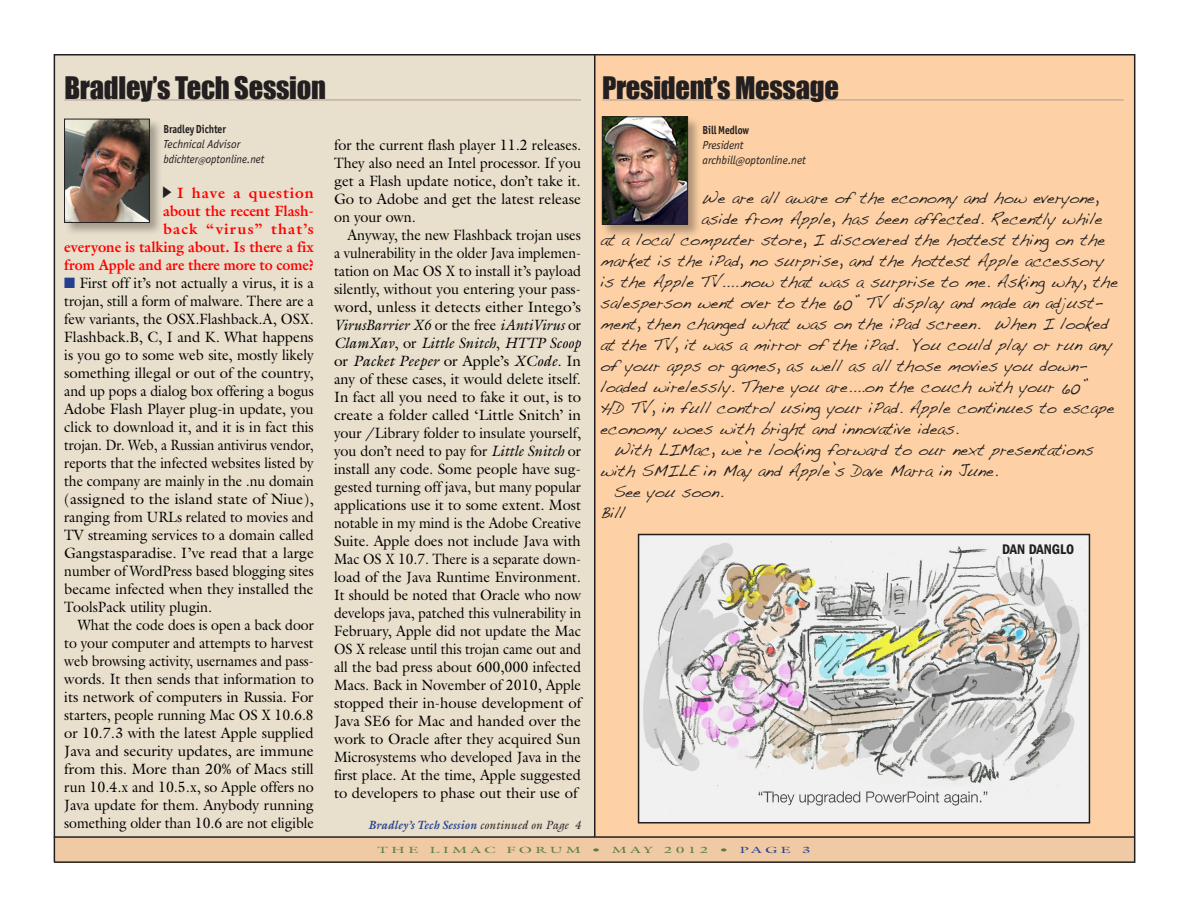
<style>
.page{position:relative;width:1188px;height:918px;background:#fff}
.page>*{position:absolute;margin:0;border:0;box-sizing:border-box;transform-origin:0 0}
.Heads{font:28.5px "Impact";letter-spacing:-.01em;color:#231f20}
.Body__No_Indents{font:16.5px/21px "Handwriting Dakota";color:#231f20;scale:.95 1}
.Body__No_Indents-2{font:15px/18px "Galliard Pro";color:#000;text-align:justify;scale:.95 1}
.Body__No_Indents-3{font:15px/18px "Galliard Pro";color:#000;text-align:justify}
.Body__No_Indents-4{font:15px/18px "Galliard Pro";color:#000;text-align:justify;scale:.93 1}
.Body__No_Indents-5{font:700 15px/18px "Galliard Pro";color:#f00;text-align:right}
.t1{font:600 condensed 14.4px "Franklin Gothic";color:#231f20}
.t2{font:italic 12px/15px "Officina Sans";letter-spacing:-.005em;color:#231f20}
.Body__No_Indents-6{font:italic 700 12px "Galliard Pro";letter-spacing:.015em;color:#253f8e;scale:.95 1}
.Officina_Book__No_In{font:700 12px "Officina Sans";letter-spacing:-.005em;color:#231f20;scale:.85 1}
.t3{font:9px "Galliard Pro";letter-spacing:.2em;color:#5b7c42;scale:1.75 1}
.s1{font-size:9px}
.s2{color:#253f8e}
.s3{font-style:italic}
.s4{font-weight:400;color:#231f20}
.s5{font-size:10.5px}
</style>
<div class="page">
<div style="left:54px;top:838px;width:1080px;height:25px;background:#efcaa4"></div>
<div style="left:595px;top:55px;width:540px;height:783px;background:#fdd1a5"></div>
<div style="left:55px;top:55px;width:540px;height:783px;background:#e8dfcc"></div>
<img style="left:641px;top:537px;width:446px;height:284px">
<div style="left:638px;top:534px;width:452px;height:290px;border:2px solid #231f20"></div>
<hr style="left:594px;top:55px;width:2px;height:782px;background:#231f20">
<hr style="left:54px;top:836px;width:1080px;height:2px;background:#231f20">
<hr style="left:65px;top:99px;width:516px;height:2px;background:#b5a197">
<div style="left:64px;top:118px;width:99px;height:118px;background:#231f20;opacity:.35"></div>
<img style="left:66px;top:121px;width:82px;height:100px">
<div style="left:64px;top:119px;width:86px;height:104px;border:1px solid #231f20"></div>
<div style="left:602px;top:116px;width:99px;height:122px;background:#231f20;opacity:.35"></div>
<img style="left:604px;top:119px;width:82px;height:104px">
<div style="left:602px;top:117px;width:86px;height:108px;border:1px solid #231f20"></div>
<hr style="left:602px;top:99px;width:522px;height:2px;background:#b5a197">
<p class="Heads" style="left:65px;top:66px;width:263px">Bradley’s Tech Session</p>
<p class="Officina_Book__No_In" style="left:163px;top:121px;width:75px">Bradley Dichter</p>
<p class="t2" style="left:163px;top:136px;width:102px">Technical Advisor bdichter<span class="s1">@</span>optonline.net</p>
<p class="Body__No_Indents-5" style="left:64px;top:184px;width:251px">I have a question<br>about the recent Flash-<br>back “virus” that’s<br>everyone is talking about. Is there a fix from Apple and are there more to come?</p>
<p class="Body__No_Indents-3" style="left:64px;top:274px;width:251px"><span class="s2">■</span> First off it’s not actually a virus, it is a trojan, still a form of malware. There are a few variants, the OSX.Flashback.A, OSX.<br>Flashback.B, C, I and K. What happens is you go to some web site, mostly likely something illegal or out of the country, and up pops a dialog box offering a bogus Adobe Flash Player plug-in update, you click to download it, and it is in fact this trojan. Dr. Web, a Russian antivirus vendor, reports that the infected websites listed by the company are mainly in the .nu domain (assigned to the island state of Niue), ranging from URLs related to movies and TV streaming services to a domain called Gangstasparadise. I’ve read that a large number of WordPress based blogging sites became infected when they installed the ToolsPack utility plugin.</p>
<p class="Body__No_Indents-4" style="left:64px;top:616px;width:270px;text-indent:14px">What the code does is open a back door to your computer and attempts to harvest web browsing activity, usernames and pass&shy;words. It then sends that information to its network of computers in Russia. For starters, people running Mac OS X 10.6.8 or 10.7.3 with the latest Apple supplied Java and security updates, are immune from this. More than 20% of Macs still run 10.4.x and 10.5.x, so Apple offers no Java update for them. Anybody running something older than 10.6 are not eligible</p>
<p class="Body__No_Indents-2" style="left:334px;top:135px;width:262px">for the current flash player 11.2 releases.<br>They also need an Intel processor. If you get a Flash update notice, don’t take it.<br>Go to Adobe and get the latest release on your own.</p>
<p class="Body__No_Indents-2" style="left:334px;top:225px;width:262px;text-indent:13px">Anyway, the new Flashback trojan uses a vulnerability in the older Java implemen&shy;tation on Mac OS X to install it’s payload silently, without you entering your pass&shy;word, unless it detects either Intego’s <span class="s3">VirusBarrier X6</span> or the free <span class="s3">iAntiVirus</span> or <span class="s3">ClamXav</span>, or <span class="s3">Little Snitch</span>, <span class="s3">HTTP Scoop </span>or <span class="s3">Packet Peeper</span> or Apple’s <span class="s3">XCode</span>. In any of these cases, it would delete itself.<br>In fact all you need to fake it out, is to create a folder called ‘Little Snitch’ in your /Library folder to insulate yourself, you don’t need to pay for <span class="s3">Little Snitch</span> or install any code. Some people have sug&shy;gested turning off java, but many popular applications use it to some extent. Most notable in my mind is the Adobe Creative Suite. Apple does not include Java with Mac OS X 10.7. There is a separate down&shy;load of the Java Runtime Environment.<br>It should be noted that Oracle who now develops java, patched this vulnerability in February, Apple did not update the Mac OS X release until this trojan came out and all the bad press about 600,000 infected Macs. Back in November of 2010, Apple stopped their in-house development of Java SE6 for Mac and handed over the work to Oracle after they acquired Sun Microsystems who developed Java in the first place. At the time, Apple suggested to developers to phase out their use of</p>
<p class="Body__No_Indents-6" style="left:368px;top:817px;width:224px">Bradley’s Tech Session <span class="s4">continued on Page 4</span></p>
<p class="Heads" style="left:602px;top:66px;width:238px">President’s Message</p>
<p class="Officina_Book__No_In" style="left:703px;top:123px;width:56px">Bill Medlow</p>
<p class="t2" style="left:703px;top:138px;width:42px">President</p>
<p class="t2" style="left:703px;top:153px;width:105px">archbill<span class="s5">@</span>optonline.net</p>
<p class="Body__No_Indents" style="left:701px;top:187px;width:420px">We are all aware of the economy and how everyone,</p>
<p class="Body__No_Indents" style="left:701px;top:208px;width:424px">aside from Apple, has been affected. Recently while</p>
<p class="Body__No_Indents" style="left:600px;top:229px;width:533px">at a local computer store, I discovered the hottest thing on the</p>
<p class="Body__No_Indents" style="left:600px;top:250px;width:531px">market is the iPad, no surprise, and the hottest Apple accessory</p>
<p class="Body__No_Indents" style="left:600px;top:271px;width:546px">is the Apple TV.....now that was a surprise to me. Asking why, the</p>
<p class="Body__No_Indents" style="left:600px;top:292px;width:530px">salesperson went over to the 60” TV display and made an adjust-</p>
<p class="Body__No_Indents" style="left:600px;top:313px;width:536px">ment, then changed what was on the iPad screen. When I looked</p>
<p class="Body__No_Indents" style="left:600px;top:334px;width:540px">at the TV, it was a mirror of the iPad. You could play or run any</p>
<p class="Body__No_Indents" style="left:600px;top:355px;width:514px">of your apps or games, as well as all those movies you down-</p>
<p class="Body__No_Indents" style="left:600px;top:376px;width:514px">loaded wirelessly. There you are....on the couch with your 60”</p>
<p class="Body__No_Indents" style="left:600px;top:397px;width:542px">HD TV, in full control using your iPad. Apple continues to escape</p>
<p class="Body__No_Indents" style="left:600px;top:418px;width:379px">economy woes with bright and innovative ideas.</p>
<p class="Body__No_Indents" style="left:600px;top:439px;width:521px;text-indent:13px">With LIMac, we’re looking forward to our next presentations with SMILE in May and Apple’s Dave Marra in June.</p>
<p class="Body__No_Indents" style="left:614px;top:481px;width:117px">See you soon.</p>
<p class="Body__No_Indents" style="left:600px;top:502px;width:27px">Bill</p>
<p class="t1" style="left:1002px;top:541px;width:74px">DAN DANGLO</p>
<p class="t3" style="left:377px;top:844px;width:249px">THE LIMAC FORUM • MAY 2012 • <span class="s2">PAGE 3</span></p>
</div>
